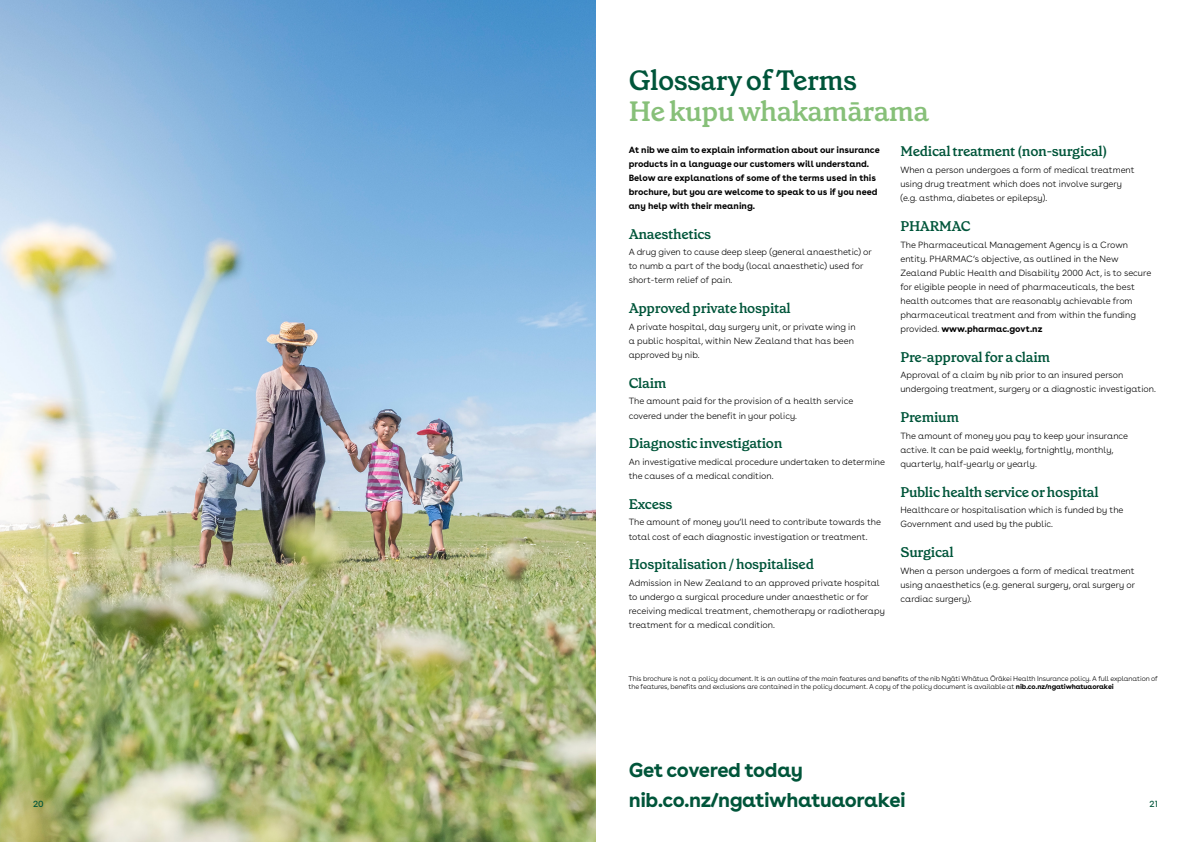
<style>
.page{position:relative;width:1191px;height:842px;background:#fff}
.page>*{position:absolute;margin:0;border:0;box-sizing:border-box;transform-origin:0 0}
.t1{font:600 28px "Grenette Pro";letter-spacing:-.02em;color:#87c079}
.t2{font:600 28px "Grenette Pro";letter-spacing:-.02em;color:#00553a}
.t3{font:700 20px "Buenos Aires";letter-spacing:-.02em;color:#00553a}
.t4{font:600 14px "Grenette Pro";letter-spacing:-.02em;color:#00553a}
.t5{font:300 9px/14px "Buenos Aires";color:#000}
.t6{font:700 9px/14px "Buenos Aires";color:#000}
.t7{font:9px "Buenos Aires";color:#00553a}
.t8{font:300 7px/8.4px "Buenos Aires";letter-spacing:-.015em;color:#000}
.s1{font-weight:700}
</style>
<div class="page">
<img style="left:0;top:0;width:595px;height:842px">
<h1 class="t2" style="left:628px;top:62px;width:230px">Glossary of Terms</h1>
<h1 class="t1" style="left:628px;top:93px;width:302px">He kupu whakamārama</h1>
<p class="t6" style="left:628px;top:142px;width:253px">At nib we aim to explain information about our insurance products in a language our customers will understand.<br>Below are explanations of some of the terms used in this brochure, but you are welcome to speak to us if you need any help with their meaning.</p>
<h3 class="t4" style="left:628px;top:225px;width:84px">Anaesthetics</h3>
<p class="t5" style="left:628px;top:245px;width:245px">A drug given to cause deep sleep (general anaesthetic) or to numb a part of the body (local anaesthetic) used for short-term relief of pain.</p>
<h3 class="t4" style="left:628px;top:299px;width:164px">Approved private hospital</h3>
<p class="t5" style="left:628px;top:319px;width:228px">A private hospital, day surgery unit, or private wing in a public hospital, within New Zealand that has been approved by nib.</p>
<h3 class="t4" style="left:628px;top:374px;width:39px">Claim</h3>
<p class="t5" style="left:628px;top:394px;width:226px">The amount paid for the provision of a health service covered under the benefit in your policy.</p>
<h3 class="t4" style="left:628px;top:434px;width:155px">Diagnostic investigation</h3>
<p class="t5" style="left:628px;top:454px;width:258px">An investigative medical procedure undertaken to determine the causes of a medical condition.</p>
<h3 class="t4" style="left:628px;top:495px;width:45px">Excess</h3>
<p class="t5" style="left:628px;top:515px;width:254px">The amount of money you’ll need to contribute towards the total cost of each diagnostic investigation or treatment.</p>
<h3 class="t4" style="left:628px;top:555px;width:187px">Hospitalisation / hospitalised</h3>
<p class="t5" style="left:628px;top:575px;width:258px">Admission in New Zealand to an approved private hospital to undergo a surgical procedure under anaesthetic or for receiving medical treatment, chemotherapy or radiotherapy treatment for a medical condition.</p>
<h3 class="t4" style="left:900px;top:142px;width:208px">Medical treatment (non-surgical)</h3>
<p class="t5" style="left:900px;top:163px;width:236px">When a person undergoes a form of medical treatment using drug treatment which does not involve surgery (e.g. asthma, diabetes or epilepsy).</p>
<h3 class="t4" style="left:900px;top:217px;width:72px">PHARMAC</h3>
<p class="t5" style="left:900px;top:237px;width:252px">The Pharmaceutical Management Agency is a Crown entity. PHARMAC’s objective, as outlined in the New Zealand Public Health and Disability 2000 Act, is to secure for eligible people in need of pharmaceuticals, the best health outcomes that are reasonably achievable from pharmaceutical treatment and from within the funding provided. <span class="s1">www.pharmac.govt.nz</span></p>
<h3 class="t4" style="left:900px;top:348px;width:151px">Pre-approval for a claim</h3>
<p class="t5" style="left:900px;top:368px;width:257px">Approval of a claim by nib prior to an insured person undergoing treatment, surgery or a diagnostic investigation.</p>
<h3 class="t4" style="left:900px;top:408px;width:60px">Premium</h3>
<p class="t5" style="left:900px;top:428px;width:229px">The amount of money you pay to keep your insurance active. It can be paid weekly, fortnightly, monthly, quarterly, half-yearly or yearly.</p>
<h3 class="t4" style="left:900px;top:483px;width:200px">Public health service or hospital</h3>
<p class="t5" style="left:900px;top:503px;width:225px">Healthcare or hospitalisation which is funded by the<br>Government and used by the public.</p>
<h3 class="t4" style="left:900px;top:543px;width:55px">Surgical</h3>
<p class="t5" style="left:900px;top:563px;width:236px;text-align:justify">When a person undergoes a form of medical treatment using anaesthetics (e.g. general surgery, oral surgery or cardiac surgery).</p>
<p class="t8" style="left:628px;top:673px;width:531px">This brochure is not a policy document. It is an outline of the main features and benefits of the nib Ngāti Whātua Ōrākei Health Insurance policy. A full explanation of the features, benefits and exclusions are contained in the policy document. A copy of the policy document is available at <span class="s1">nib.co.nz/ngatiwhatuaorakei</span></p>
<h2 class="t3" style="left:628px;top:756px;width:176px">Get covered today</h2>
<p class="t7" style="left:33px;top:797px;width:12px">20</p>
<h2 class="t3" style="left:628px;top:786px;width:279px">nib.co.nz/ngatiwhatuaorakei</h2>
<p class="t7" style="left:1149px;top:797px;width:10px">21</p>
</div>
